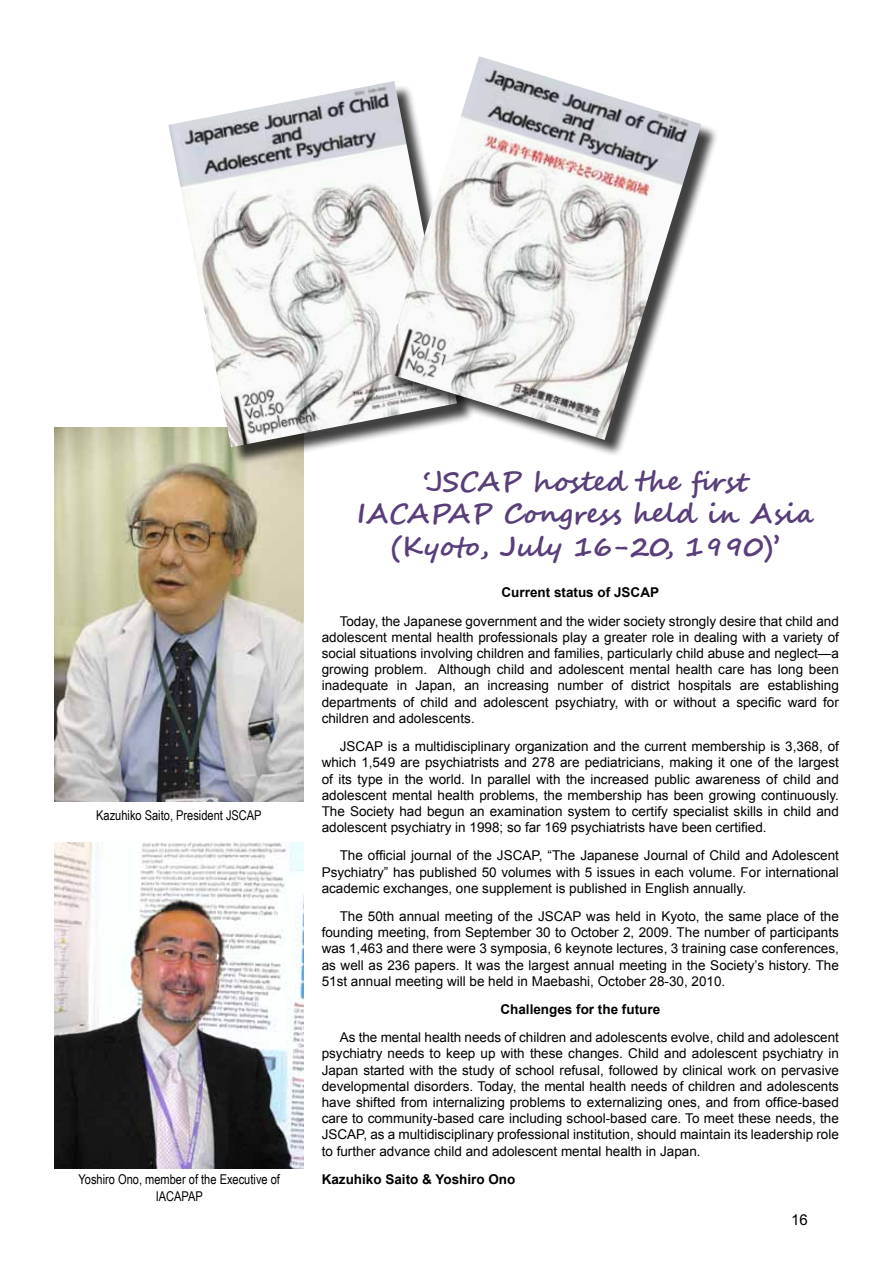
<style>
.page{position:relative;width:893px;height:1263px;background:#fff}
.page>*{position:absolute;margin:0;border:0;box-sizing:border-box;transform-origin:0 0}
.t1{font:700 27px/32.4px "Segoe Script";color:#583e7a;text-align:center}
.t2{font:15px "Arial";color:#000}
.t3{font:13.5px/16.2px "Arial";color:#000;text-align:justify}
.t4{font:13.5px/16.2px "Arial Narrow";color:#000;text-align:center}
.t5{font:700 13.5px "Arial";color:#000}
</style>
<div class="page">
<img style="left:54px;top:427px;width:249px;height:374px">
<img style="left:54px;top:842px;width:250px;height:326px">
<div style="left:171px;top:83px;width:303px;height:381px;background:#000;opacity:.75"></div>
<img style="left:168px;top:83px;width:217px;height:364px">
<div style="left:385px;top:58px;width:333px;height:398px;background:#000;opacity:.75"></div>
<img style="left:382px;top:56px;width:319px;height:384px">
<p class="t4" style="left:96px;top:807px;width:167px">Kazuhiko Saito, President JSCAP</p>
<p class="t4" style="left:79px;top:1171px;width:203px">Yoshiro Ono, member of the Executive of<br>IACAPAP</p>
<h1 class="t1" style="left:357px;top:466px;width:458px">‘JSCAP hosted the first<br>IACAPAP Congress held in Asia (Kyoto, July 16-20, 1990)’</h1>
<p class="t5" style="left:502px;top:584px;width:159px">Current status of JSCAP</p>
<p class="t3" style="left:322px;top:613px;width:519px;text-indent:18px">Today, the Japanese government and the wider society strongly desire that child and adolescent mental health professionals play a greater role in dealing with a variety of social situations involving children and families, particularly child abuse and neglect—a growing problem. Although child and adolescent mental health care has long been inadequate in Japan, an increasing number of district hospitals are establishing departments of child and adolescent psychiatry, with or without a specific ward for children and adolescents.</p>
<p class="t3" style="left:322px;top:738px;width:519px;text-indent:18px">JSCAP is a multidisciplinary organization and the current membership is 3,368, of which 1,549 are psychiatrists and 278 are pediatricians, making it one of the largest of its type in the world. In parallel with the increased public awareness of child and adolescent mental health problems, the membership has been growing continuously.<br>The Society had begun an examination system to certify specialist skills in child and adolescent psychiatry in 1998; so far 169 psychiatrists have been certified.</p>
<p class="t3" style="left:322px;top:848px;width:519px;text-indent:18px">The official journal of the JSCAP, “The Japanese Journal of Child and Adolescent Psychiatry” has published 50 volumes with 5 issues in each volume. For international academic exchanges, one supplement is published in English annually.</p>
<p class="t3" style="left:322px;top:908px;width:519px;text-indent:18px">The 50th annual meeting of the JSCAP was held in Kyoto, the same place of the founding meeting, from September 30 to October 2, 2009. The number of participants was 1,463 and there were 3 symposia, 6 keynote lectures, 3 training case conferences, as well as 236 papers. It was the largest annual meeting in the Society’s history. The 51st annual meeting will be held in Maebashi, October 28-30, 2010.</p>
<p class="t5" style="left:500px;top:1000px;width:161px">Challenges for the future</p>
<p class="t3" style="left:322px;top:1029px;width:519px;text-indent:18px">As the mental health needs of children and adolescents evolve, child and adolescent psychiatry needs to keep up with these changes. Child and adolescent psychiatry in Japan started with the study of school refusal, followed by clinical work on pervasive developmental disorders. Today, the mental health needs of children and adolescents have shifted from internalizing problems to externalizing ones, and from office-based care to community-based care including school-based care. To meet these needs, the JSCAP, as a multidisciplinary professional institution, should maintain its leadership role to further advance child and adolescent mental health in Japan.</p>
<p class="t5" style="left:322px;top:1170px;width:195px">Kazuhiko Saito &amp; Yoshiro Ono</p>
<p class="t2" style="left:791px;top:1210px;width:18px">16</p>
</div>
